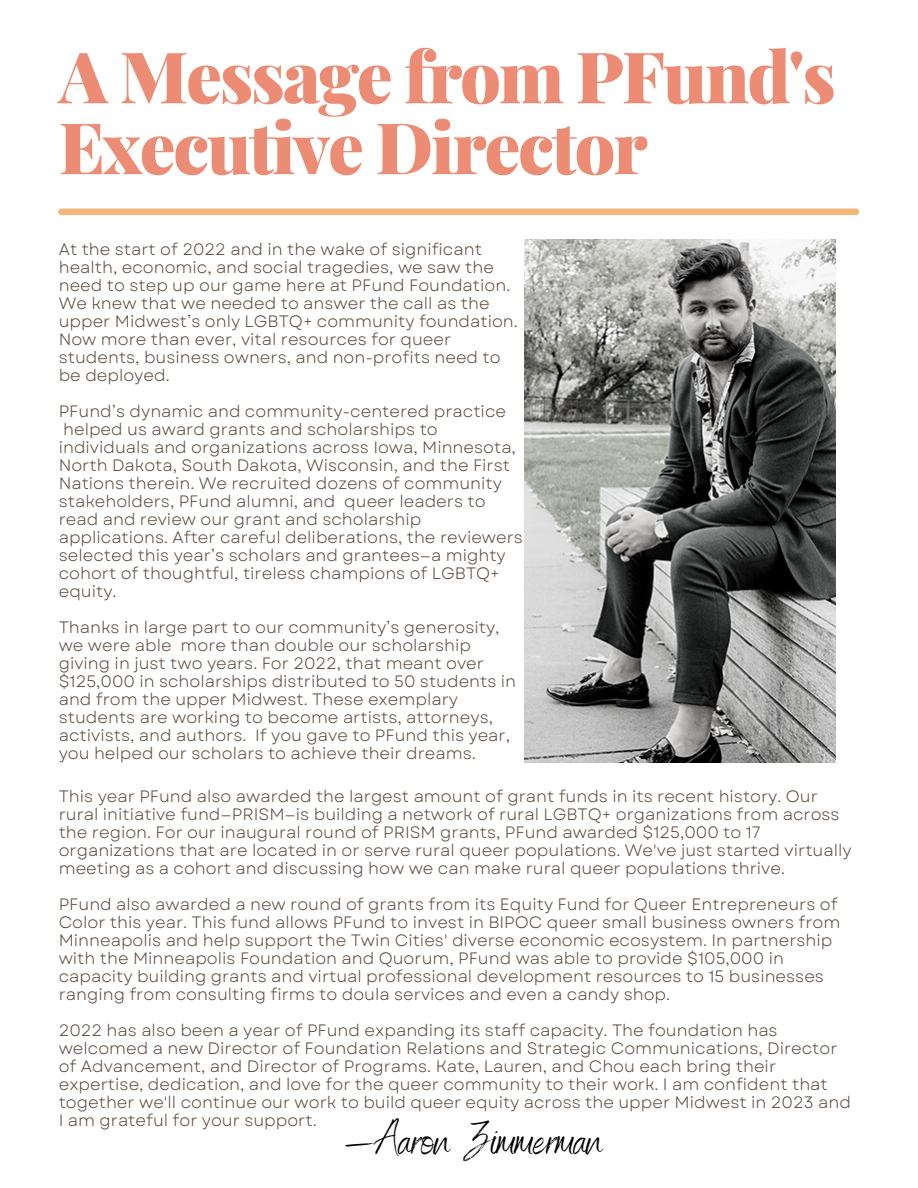
<style>
.page{position:relative;width:918px;height:1188px;background:#fff}
.page>*{position:absolute;margin:0;border:0;box-sizing:border-box;transform-origin:0 0}
.t1{font:900 71.1px/70.8px "Playfair Display";letter-spacing:-.03em;color:#ec8c74}
.t2{font:45px "Benedict";color:#000}
.t3{font:16.5px/18px "Garet";color:#5d4b40}
</style>
<div class="page">
<div style="left:58px;top:208px;width:801px;height:7px;background:#f3b879;border-radius:3px"></div>
<img style="left:525px;top:240px;width:310px;height:523px">
<h1 class="t1" style="left:59px;top:38px;width:779px">A Message from PFund's<br>Executive Director</h1>
<p class="t3" style="left:59px;top:240px;width:461px">At the start of 2022 and in the wake of significant health, economic, and social tragedies, we saw the need to step up our game here at PFund Foundation.<br>We knew that we needed to answer the call as the upper Midwest’s only LGBTQ+ community foundation.<br>Now more than ever, vital resources for queer students, business owners, and non-profits need to be deployed.</p>
<p class="t3" style="left:59px;top:402px;width:466px">PFund’s dynamic and community-centered practice helped us award grants and scholarships to individuals and organizations across Iowa, Minnesota, North Dakota, South Dakota, Wisconsin, and the First Nations therein. We recruited dozens of community stakeholders, PFund alumni, and queer leaders to read and review our grant and scholarship applications. After careful deliberations, the reviewers selected this year’s scholars and grantees—a mighty cohort of thoughtful, tireless champions of LGBTQ+ equity.</p>
<p class="t3" style="left:59px;top:618px;width:459px">Thanks in large part to our community’s generosity, we were able more than double our scholarship giving in just two years. For 2022, that meant over $125,000 in scholarships distributed to 50 students in and from the upper Midwest. These exemplary students are working to become artists, attorneys, activists, and authors. If you gave to PFund this year, you helped our scholars to achieve their dreams.</p>
<p class="t3" style="left:59px;top:787px;width:794px">This year PFund also awarded the largest amount of grant funds in its recent history. Our rural initiative fund—PRISM—is building a network of rural LGBTQ+ organizations from across the region. For our inaugural round of PRISM grants, PFund awarded $125,000 to 17 organizations that are located in or serve rural queer populations. We've just started virtually meeting as a cohort and discussing how we can make rural queer populations thrive.</p>
<p class="t3" style="left:59px;top:895px;width:783px">PFund also awarded a new round of grants from its Equity Fund for Queer Entrepreneurs of Color this year. This fund allows PFund to invest in BIPOC queer small business owners from Minneapolis and help support the Twin Cities' diverse economic ecosystem. In partnership with the Minneapolis Foundation and Quorum, PFund was able to provide $105,000 in capacity building grants and virtual professional development resources to 15 businesses ranging from consulting firms to doula services and even a candy shop.</p>
<p class="t3" style="left:59px;top:1021px;width:794px">2022 has also been a year of PFund expanding its staff capacity. The foundation has welcomed a new Director of Foundation Relations and Strategic Communications, Director of Advancement, and Director of Programs. Kate, Lauren, and Chou each bring their expertise, dedication, and love for the queer community to their work. I am confident that together we'll continue our work to build queer equity across the upper Midwest in 2023 and I am grateful for your support.</p>
<h2 class="t2" style="left:344px;top:1111px;width:260px">—Aaron Zimmerman</h2>
</div>
